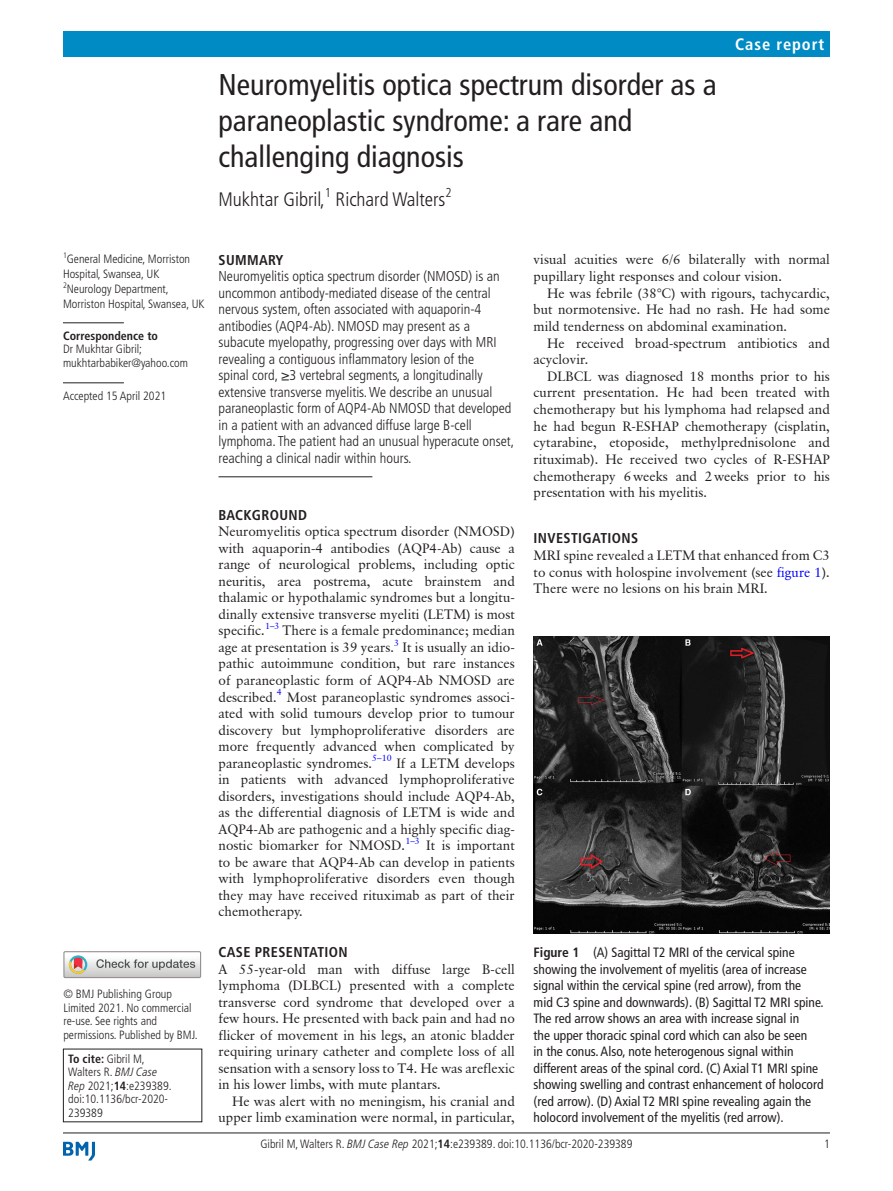
<style>
.page{position:relative;width:893px;height:1191px;background:#fff}
.page>*{position:absolute;margin:0;border:0;box-sizing:border-box;transform-origin:0 0}
.t1{font:condensed 30px/36px "Frutiger LT Pro";color:#231f20}
.t2{font:300 condensed 19.5px "Frutiger LT Pro";color:#231f20}
.t3{font:700 condensed 16.5px "Frutiger LT Std";letter-spacing:.055em;color:#fff}
.t4{font:300 condensed 14.25px/16.5px "Frutiger LT Pro";color:#231f20}
.t5{font:700 condensed 14.25px "Frutiger LT Pro";letter-spacing:.025em;color:#231f20}
.t6{font:13.5px/16.5px "Classical Garamond BT";color:#231f20;text-align:justify}
.t7{font:condensed 13.5px/16.5px "Frutiger LT Pro";color:#231f20}
.t8{font:300 condensed 12px/13.5px "Frutiger LT Pro";color:#231f20}
.t9{font:700 condensed 12px "Frutiger LT Pro";color:#231f20}
.s1{font-weight:700}
.s2{font-style:italic}
.s3{color:#00f}
</style>
<div class="page">
<hr style="left:63px;top:1132px;width:767px;height:1px;background:#231f20">
<svg style="left:63px;top:1141px;width:32px;height:19px"></svg>
<div style="left:63px;top:31px;width:767px;height:25px;background:#008bc5"></div>
<hr style="left:63px;top:322px;width:61px;height:1px;background:#231f20">
<hr style="left:63px;top:382px;width:61px;height:1px;background:#231f20">
<div style="left:63px;top:951px;width:138px;height:27px;border:1px solid #969090"></div>
<svg style="left:64px;top:951px;width:137px;height:26px"></svg>
<hr style="left:219px;top:476px;width:153px;height:1px;background:#231f20">
<img style="left:534px;top:636px;width:296px;height:297px">
<h1 class="t1" style="left:219px;top:66px;width:500px">Neuromyelitis optica spectrum disorder as a paraneoplastic syndrome: a rare and challenging diagnosis</h1>
<h2 class="t2" style="left:219px;top:188px;width:235px">Mukhtar Gibril,<sup>1</sup> Richard Walters<sup>2</sup></h2>
<p class="t3" style="left:735px;top:34px;width:91px">Case report</p>
<p class="t8" style="left:63px;top:252px;width:143px;line-height:15px"><sup>1</sup>General Medicine, Morriston<br>Hospital, Swansea, UK<br><sup>2</sup>Neurology Department,<br>Morriston Hospital, Swansea, UK</p>
<p class="t9" style="left:63px;top:328px;width:97px">Correspondence to</p>
<p class="t8" style="left:63px;top:342px;width:126px">Dr Mukhtar Gibril; mukhtarbabiker@yahoo.com</p>
<p class="t8" style="left:63px;top:389px;width:105px">Accepted 15 April 2021</p>
<p class="t8" style="left:63px;top:987px;width:136px">© BMJ Publishing Group<br>Limited 2021. No commercial re-use. See rights and permissions. Published by BMJ.</p>
<p class="t8" style="left:68px;top:1052px;width:105px"><span class="s1">To cite:</span> Gibril M,<br>Walters R. <span class="s2">BMJ Case<br>Rep</span> 2021;<span class="s1">14</span>:e239389. doi:10.1136/bcr-2020-<br>239389</p>
<p class="t5" style="left:219px;top:251px;width:66px">SUMMARY</p>
<p class="t4" style="left:219px;top:268px;width:297px">Neuromyelitis optica spectrum disorder (NMOSD) is an uncommon antibody-mediated disease of the central nervous system, often associated with aquaporin-4 antibodies (AQP4-Ab). NMOSD may present as a subacute myelopathy, progressing over days with MRI revealing a contiguous inflammatory lesion of the<br>spinal cord, ≥3 vertebral segments, a longitudinally extensive transverse myelitis. We describe an unusual paraneoplastic form of AQP4-Ab NMOSD that developed in a patient with an advanced diffuse large B-cell lymphoma. The patient had an unusual hyperacute onset, reaching a clinical nadir within hours.</p>
<p class="t5" style="left:219px;top:506px;width:90px">BACKGROUND</p>
<p class="t6" style="left:219px;top:523px;width:298px">Neuromyelitis optica spectrum disorder (NMOSD) with aquaporin-4 antibodies (AQP4-Ab) cause a range of neurological problems, including optic neuritis, area postrema, acute brainstem and thalamic or hypothalamic syndromes but a longitu&shy;dinally extensive transverse myeliti (LETM) is most specific.<sup>1–3</sup> There is a female predominance; median age at presentation is 39 years.<sup>3</sup> It is usually an idio&shy;pathic autoimmune condition, but rare instances of paraneoplastic form of AQP4-Ab NMOSD are described.<sup>4</sup> Most paraneoplastic syndromes associ&shy;ated with solid tumours develop prior to tumour discovery but lymphoproliferative disorders are more frequently advanced when complicated by paraneoplastic syndromes.<sup>5–10</sup> If a LETM develops in patients with advanced lymphoproliferative disorders, investigations should include AQP4-Ab, as the differential diagnosis of LETM is wide and AQP4-Ab are pathogenic and a highly specific diag&shy;nostic biomarker for NMOSD.<sup>1–3</sup> It is important to be aware that AQP4-Ab can develop in patients with lymphoproliferative disorders even though they may have received rituximab as part of their chemotherapy.</p>
<p class="t5" style="left:219px;top:943px;width:131px">CASE PRESENTATION</p>
<p class="t6" style="left:219px;top:960px;width:298px">A 55-year-old man with diffuse large B-cell lymphoma (DLBCL) presented with a complete transverse cord syndrome that developed over a few hours. He presented with back pain and had no flicker of movement in his legs, an atonic bladder requiring urinary catheter and complete loss of all sensation with a sensory loss to T4. He was areflexic in his lower limbs, with mute plantars.</p>
<p class="t6" style="left:219px;top:1092px;width:298px;text-align:right">He was alert with no meningism, his cranial and upper limb examination were normal, in particular,</p>
<p class="t6" style="left:534px;top:251px;width:298px">visual acuities were 6/6 bilaterally with normal pupillary light responses and colour vision.</p>
<p class="t6" style="left:534px;top:284px;width:298px;text-indent:14px">He was febrile (38°C) with rigours, tachycardic, but normotensive. He had no rash. He had some mild tenderness on abdominal examination.</p>
<p class="t6" style="left:534px;top:334px;width:298px;text-indent:14px">He received broad-spectrum antibiotics and acyclovir.</p>
<p class="t6" style="left:534px;top:367px;width:298px;text-indent:14px">DLBCL was diagnosed 18 months prior to his current presentation. He had been treated with chemotherapy but his lymphoma had relapsed and he had begun R-ESHAP chemotherapy (cisplatin, cytarabine, etoposide, methylprednisolone and rituximab). He received two cycles of R-ESHAP chemotherapy 6weeks and 2weeks prior to his presentation with his myelitis.</p>
<p class="t5" style="left:534px;top:530px;width:106px">INVESTIGATIONS</p>
<p class="t6" style="left:534px;top:547px;width:298px">MRI spine revealed a LETM that enhanced from C3 to conus with holospine involvement (see <span class="s3">figure 1</span>).<br>There were no lesions on his brain MRI.</p>
<p class="t7" style="left:534px;top:944px;width:292px"><span class="s1">Figure 1</span> (A) Sagittal T2 MRI of the cervical spine showing the involvement of myelitis (area of increase signal within the cervical spine (red arrow), from the mid C3 spine and downwards). (B) Sagittal T2 MRI spine.<br>The red arrow shows an area with increase signal in<br>the upper thoracic spinal cord which can also be seen<br>in the conus. Also, note heterogenous signal within different areas of the spinal cord. (C) Axial T1 MRI spine showing swelling and contrast enhancement of holocord (red arrow). (D) Axial T2 MRI spine revealing again the holocord involvement of the myelitis (red arrow).</p>
<p class="t8" style="left:260px;top:1136px;width:373px">Gibril M, Walters R. <span class="s2">BMJ Case Rep</span> 2021;<span class="s1">14</span>:e239389. doi:10.1136/bcr-2020-239389</p>
<p class="t8" style="left:824px;top:1136px;width:7px">1</p>
</div>
